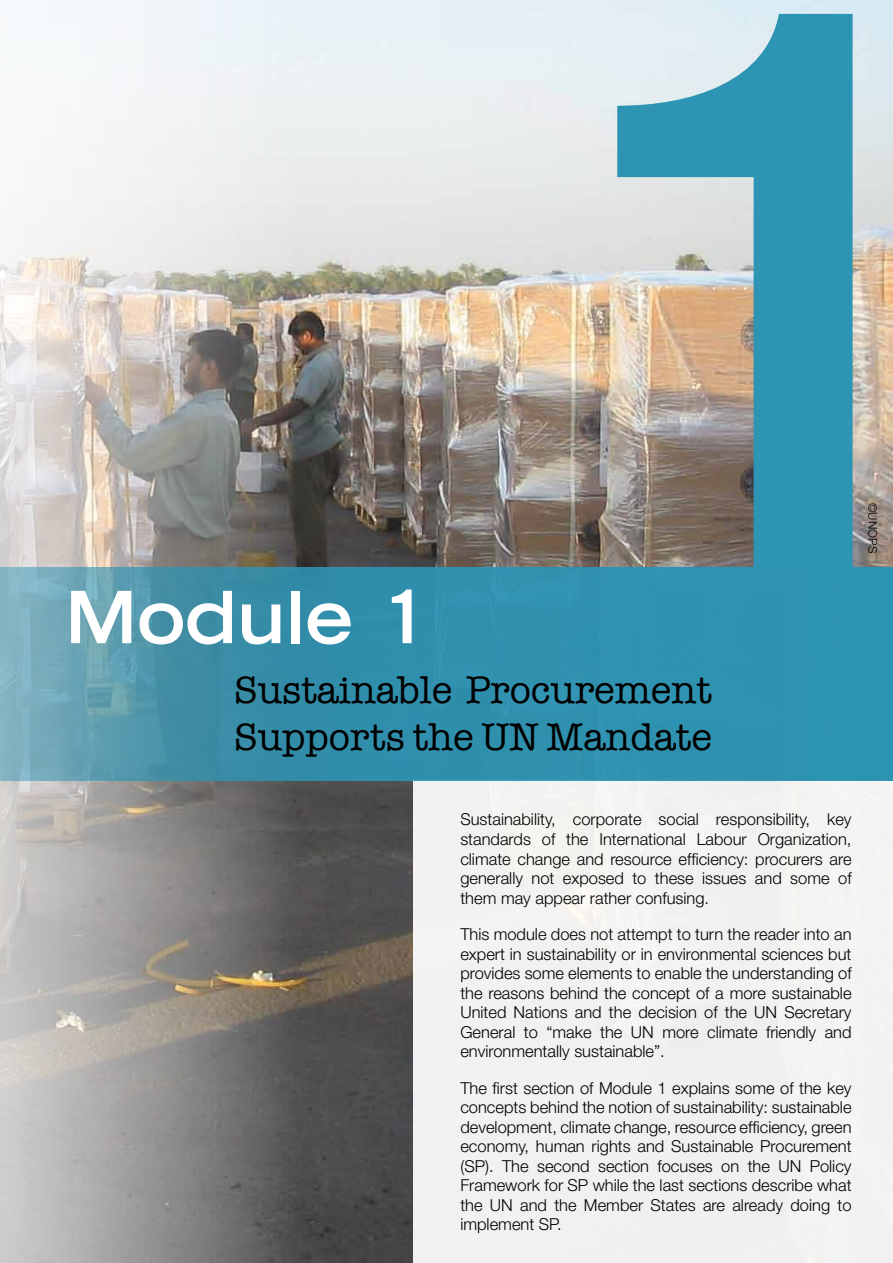
<style>
.page{position:relative;width:893px;height:1263px;background:#fff}
.page>*{position:absolute;margin:0;border:0;box-sizing:border-box;transform-origin:0 0}
.t1{font:500 792px "Helvetica Neue LT Pro";color:#2d94b4}
.big_yellow{font:700 expanded 72px "Trade Gothic LH";color:#fff}
.chapt_page_chapt_nam{font:39px/46.8px "American Typewriter";color:#000}
.t2{font:300 16.5px/19.5px "Helvetica Neue LT Pro";color:#000;text-align:justify}
.t3{font:300 12px "Helvetica Neue LT Pro";color:#000}
</style>
<div class="page">
<img style="left:0;top:0;width:893px;height:1263px">
<div style="left:413px;top:779px;width:480px;height:484px;background:#f2f2f1"></div>
<svg style="left:0;top:568px;width:893px;height:213px;background:#3e95af"></svg>
<p class="big_yellow" style="left:65px;top:570px;width:367px">Module 1</p>
<p class="t1" style="left:575px;top:-186px;width:442px">1</p>
<p class="chapt_page_chapt_nam" style="left:234px;top:665px;width:480px">Sustainable Procurement<br>Supports the UN Mandate</p>
<p class="t3" style="left:880px;top:503px;width:52px;rotate:90deg">©UNOPS</p>
<p class="t2" style="left:460px;top:809px;width:393px">Sustainability, corporate social responsibility, key standards of the International Labour Organization, climate change and resource efficiency: procurers are generally not exposed to these issues and some of them may appear rather confusing.</p>
<p class="t2" style="left:460px;top:924px;width:393px">This module does not attempt to turn the reader into an expert in sustainability or in environmental sciences but provides some elements to enable the understanding of the reasons behind the concept of a more sustainable United Nations and the decision of the UN Secretary General to “make the UN more climate friendly and environmentally sustainable”.</p>
<p class="t2" style="left:460px;top:1077px;width:393px">The first section of Module 1 explains some of the key concepts behind the notion of sustainability: sustainable development, climate change, resource efficiency, green economy, human rights and Sustainable Procurement (SP). The second section focuses on the UN Policy Framework for SP while the last sections describe what the UN and the Member States are already doing to implement SP.</p>
</div>
